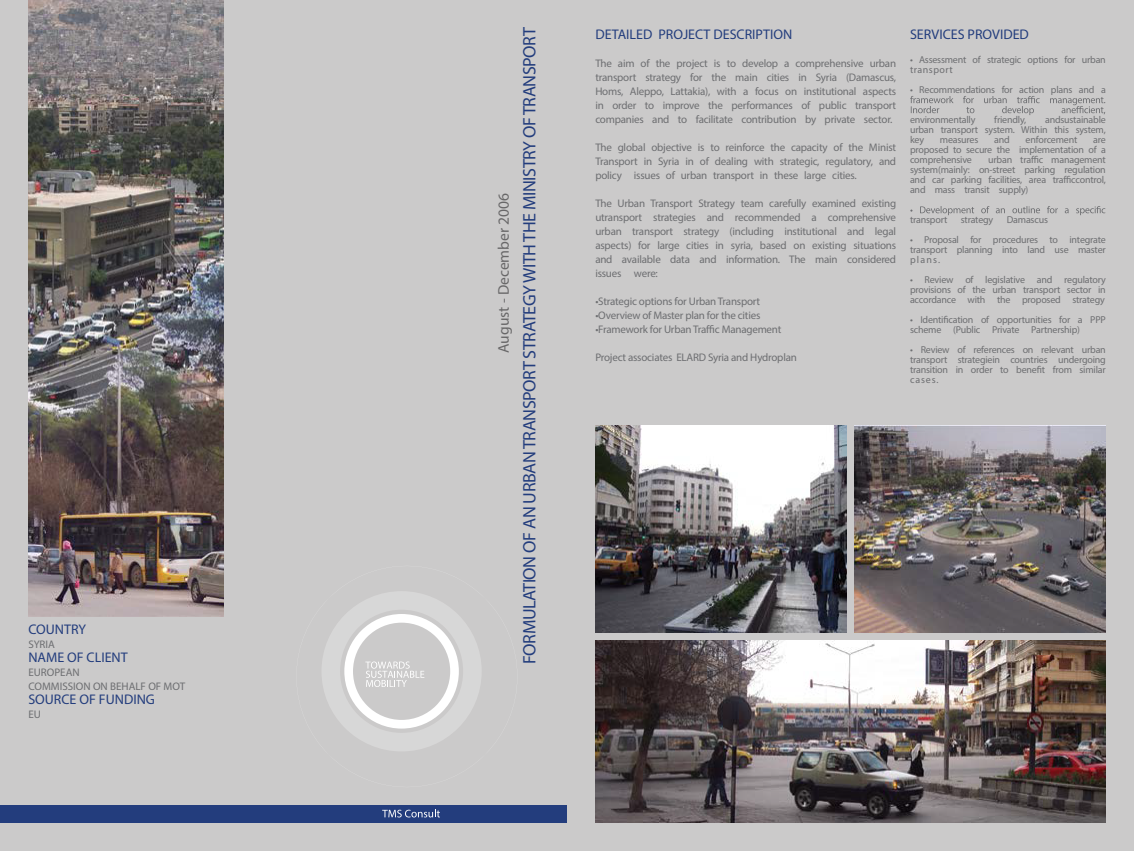
<style>
.page{position:relative;width:1134px;height:851px;background:#fff}
.page>*{position:absolute;margin:0;border:0;box-sizing:border-box;transform-origin:0 0}
.t1{font:18px "Myriad Pro";letter-spacing:-.025em;color:#233d7d}
.t2{font:15.5px "Myriad Pro";color:#686768}
.t3{font:14px "Myriad Pro";color:#233d7d}
.t4{font:11px/14px "Myriad Pro";letter-spacing:-.02em;color:#6d6e71;text-align:justify}
.t5{font:11px/14px "Myriad Pro";color:#6d6e71}
.t6{font:10px/10px "Myriad Pro";letter-spacing:-.02em;color:#6d6e71;text-align:justify}
</style>
<div class="page">
<div style="left:0;top:0;width:1134px;height:850px;background:#cbcaca"></div>
<svg style="left:322px;top:591px;width:159px;height:160px"></svg>
<div style="left:0;top:805px;width:567px;height:17px;background:#233d7d"></div>
<svg style="left:382px;top:809px;width:58px;height:8px"></svg>
<img style="left:28px;top:0;width:196px;height:616px">
<svg style="left:910px;top:96px;width:195px;height:19px"></svg>
<svg style="left:910px;top:206px;width:195px;height:9px"></svg>
<img style="left:595px;top:640px;width:511px;height:182px">
<img style="left:854px;top:425px;width:252px;height:207px">
<img style="left:595px;top:425px;width:251px;height:207px">
<p class="t3" style="left:28px;top:621px;width:59px">COUNTRY</p>
<p class="t4" style="left:28px;top:637px;width:28px">SYRIA</p>
<p class="t3" style="left:28px;top:649px;width:101px">NAME OF CLIENT</p>
<p class="t5" style="left:28px;top:665px;width:158px">EUROPEAN<br>COMMISSION ON BEHALF OF MOT</p>
<p class="t3" style="left:28px;top:691px;width:128px">SOURCE OF FUNDING</p>
<p class="t4" style="left:28px;top:707px;width:14px">EU</p>
<h2 class="t2" style="left:494px;top:353px;width:161px;rotate:-90deg">August - December 2006</h2>
<h1 class="t1" style="left:518px;top:664px;width:638px;rotate:-90deg">FORMULATION OF AN URBANTRANSPORT STRATEGYWITHTHE MINISTRY OFTRANSPORT</h1>
<p class="t3" style="left:595px;top:26px;width:198px">DETAILED PROJECT DESCRIPTION</p>
<p class="t4" style="left:595px;top:56px;width:302px">The aim of the project is to develop a comprehensive urban transport strategy for the main cities in Syria (Damascus, Homs, Aleppo, Lattakia), with a focus on institutional aspects in order to improve the performances of public transport companies and to facilitate contribution by private sector.</p>
<p class="t4" style="left:595px;top:140px;width:302px">The global objective is to reinforce the capacity of the Minist Transport in Syria in of dealing with strategic, regulatory, and policy issues of urban transport in these large cities.</p>
<p class="t4" style="left:595px;top:196px;width:302px">The Urban Transport Strategy team carefully examined existing utransport strategies and recommended a comprehensive urban transport strategy (including institutional and legal aspects) for large cities in syria, based on existing situations and available data and information. The main considered issues were:</p>
<p class="t4" style="left:595px;top:294px;width:166px">•Strategic options for UrbanTransport</p>
<p class="t4" style="left:595px;top:308px;width:167px">•Overview of Master plan for the cities</p>
<p class="t4" style="left:595px;top:322px;width:188px">•Framework for UrbanTraffic Management</p>
<p class="t4" style="left:595px;top:350px;width:203px">Project associates ELARD Syria and Hydroplan</p>
<p class="t3" style="left:910px;top:26px;width:120px">SERVICES PROVIDED</p>
<p class="t6" style="left:910px;top:55px;width:197px">• Assessment of strategic options for urban transport</p>
<p class="t6" style="left:910px;top:85px;width:197px">• Recommendations for action plans and a</p>
<p class="t6" style="left:910px;top:115px;width:67px">environmentally</p>
<p class="t6" style="left:994px;top:115px;width:33px">friendly,</p>
<p class="t6" style="left:910px;top:115px;width:197px;text-indent:135px">andsustainable urban transport system. Within this system, key</p>
<p class="t6" style="left:940px;top:135px;width:40px">measures</p>
<p class="t6" style="left:994px;top:135px;width:17px">and</p>
<p class="t6" style="left:1026px;top:135px;width:53px">enforcement</p>
<p class="t6" style="left:910px;top:135px;width:197px;text-indent:183px">are proposed to secure the implementation of a comprehensive</p>
<p class="t6" style="left:910px;top:155px;width:197px;text-indent:78px">urban traffic management system(mainly: on-street parking regulation and car parking facilities, area trafficcontrol, and mass transit supply)</p>
<p class="t6" style="left:910px;top:215px;width:39px">transport</p>
<p class="t6" style="left:961px;top:215px;width:34px">strategy</p>
<p class="t6" style="left:1007px;top:215px;width:43px">Damascus</p>
<p class="t6" style="left:910px;top:235px;width:197px">• Proposal for procedures to integrate transport planning into land use master plans.</p>
<p class="t6" style="left:910px;top:275px;width:197px">• Review of legislative and regulatory provisions of the urban transport sector in accordance with the proposed strategy</p>
<p class="t6" style="left:910px;top:315px;width:197px">• Identification of opportunities for a PPP scheme (Public Private Partnership)</p>
<p class="t6" style="left:910px;top:345px;width:197px">• Review of references on relevant urban transport strategiein countries undergoing transition in order to benefit from similar cases.</p>
</div>
